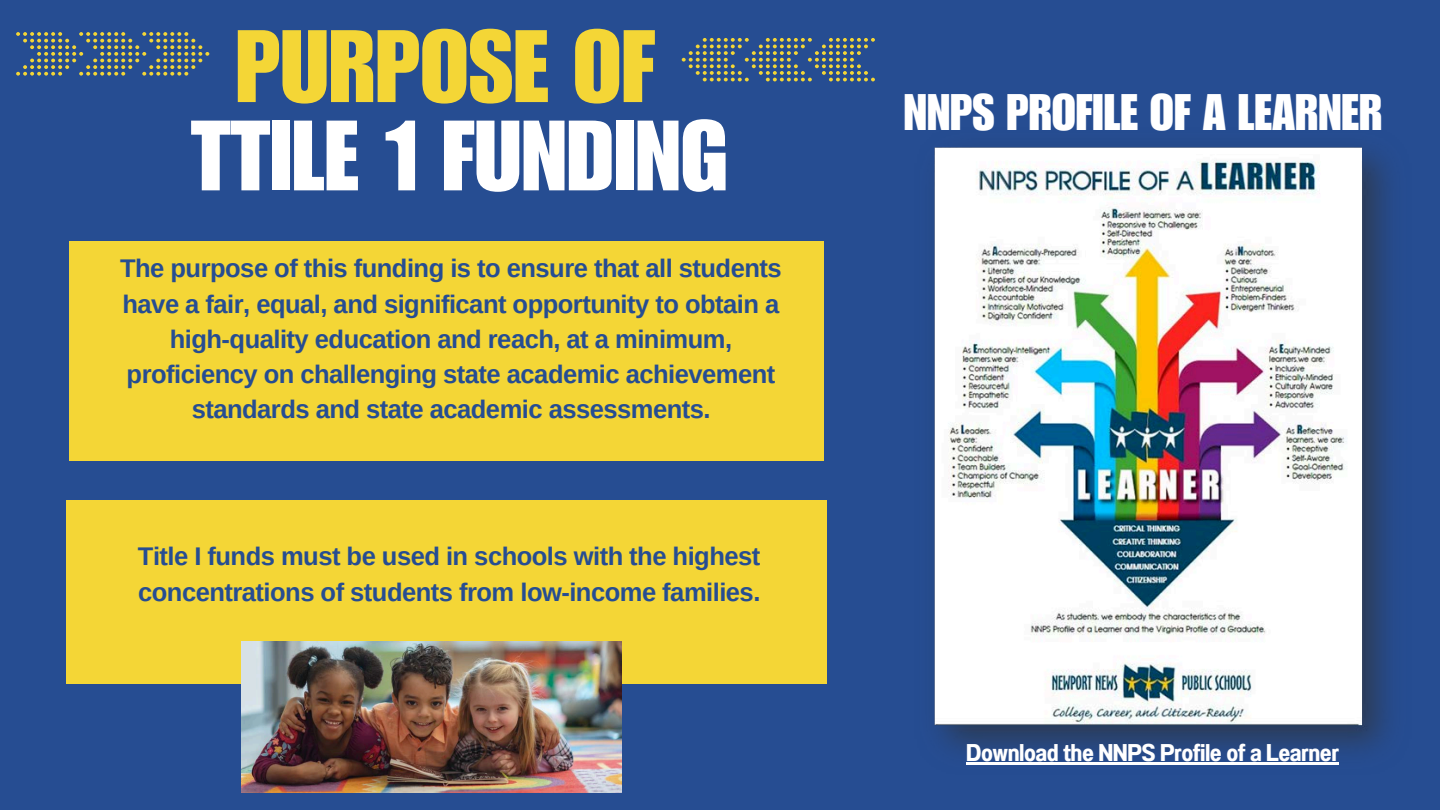
<style>
.page{position:relative;width:1440px;height:810px;background:#264d92}
.page>*{position:absolute;margin:0;border:0;box-sizing:border-box;transform-origin:0 0}
.t1{font:100.7px "Impact LT Std";color:#f4d636}
.t2{font:97.7px "Impact LT Std";color:#fff}
.t3{font:50px "Impact LT Std";color:#fff}
.t4{font:700 25.6px/35.2px "Arimo";letter-spacing:-.02em;color:#264d92;text-align:center}
.t5{font:24.2px "Anantason Bold Wd 75";letter-spacing:-.02em;color:#fff}
</style>
<div class="page">
<div style="left:70px;top:242px;width:753px;height:219px;background:#f4d636"></div>
<svg style="left:16px;top:32px;width:193px;height:44px"></svg>
<svg style="left:682px;top:38px;width:193px;height:43px"></svg>
<div style="left:66px;top:500px;width:760px;height:184px;background:#f4d636"></div>
<img style="left:934px;top:147px;width:457px;height:618px">
<img style="left:242px;top:641px;width:379px;height:151px">
<hr style="left:966px;top:762px;width:372px;height:2px;background:#fff">
<p class="t1" style="left:236px;top:30px;width:421px">PURPOSE OF</p>
<p class="t2" style="left:191px;top:121px;width:538px">TTILE 1 FUNDING</p>
<p class="t4" style="left:120px;top:251px;width:663px">The purpose of this funding is to ensure that all students have a fair, equal, and significant opportunity to obtain a high-quality education and reach, at a minimum, proficiency on challenging state academic achievement standards and state academic assessments.</p>
<p class="t4" style="left:138px;top:539px;width:624px;text-align:left">Title I funds must be used in schools with the highest concentrations of students from low-income families.</p>
<p class="t3" style="left:904px;top:95px;width:480px">NNPS PROFILE OF A LEARNER</p>
<p class="t5" style="left:966px;top:738px;width:374px">Download the NNPS Profile of a Learner</p>
</div>
